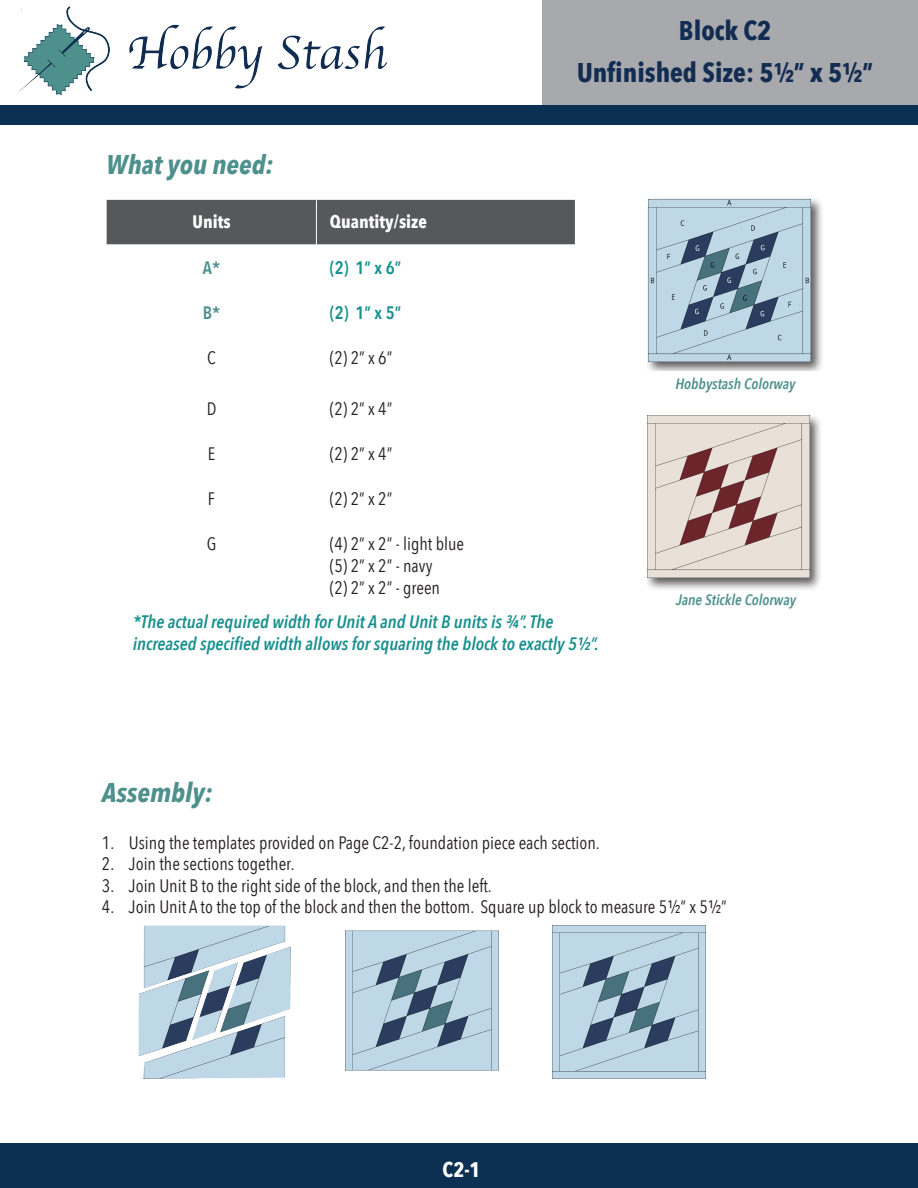
<style>
.page{position:relative;width:918px;height:1188px;background:#fff}
.page>*{position:absolute;margin:0;border:0;box-sizing:border-box;transform-origin:0 0}
.t1{font:700 27px/42px "Avenir Next Condensed";color:#132c51;text-align:center}
.t2{font:italic 700 27px "Avenir Next Condensed";color:#4d908c}
.t3{font:700 21px "Avenir Next Condensed";color:#fff}
.t4{font:18px/21.6px "Avenir Next Condensed";color:#231f20}
.t5{font:italic 600 18px/21.6px "Avenir Next Condensed";color:#17908d}
.t6{font:700 18px "Avenir Next Condensed";color:#fff}
.t7{font:600 18px "Avenir Next Condensed";color:#17908d}
.t8{font:600 18px "Avenir Next Condensed";color:#4d908c}
.t9{font:italic 600 15px "Avenir Next Condensed";color:#4d908c}
</style>
<div class="page">
<div style="left:0;top:1144px;width:918px;height:44px;background:#0b3052"></div>
<div style="left:0;top:105px;width:918px;height:19px;background:#0b3052"></div>
<div style="left:107px;top:200px;width:468px;height:44px;background:#57585a"></div>
<hr style="left:316px;top:200px;width:1px;height:44px;background:#fff">
<div style="left:647px;top:196px;width:177px;height:175px;background:#231f20;opacity:.75"></div>
<img style="left:648px;top:199px;width:162px;height:162px">
<div style="left:647px;top:416px;width:176px;height:176px;background:#231f20;opacity:.75"></div>
<img style="left:647px;top:416px;width:162px;height:162px">
<img style="left:19px;top:6px;width:368px;height:89px">
<div style="left:542px;top:0;width:376px;height:105px;background:#a8a9ad"></div>
<img style="left:138px;top:925px;width:153px;height:154px">
<img style="left:553px;top:926px;width:152px;height:152px">
<img style="left:346px;top:930px;width:153px;height:141px">
<h1 class="t2" style="left:106px;top:148px;width:169px">What you need:</h1>
<p class="t6" style="left:193px;top:211px;width:40px">Units</p>
<p class="t6" style="left:330px;top:211px;width:98px">Quantity/size</p>
<p class="t8" style="left:203px;top:252px;width:19px">A*</p>
<p class="t7" style="left:330px;top:252px;width:73px">(2) 1” x 6”</p>
<p class="t8" style="left:203px;top:297px;width:19px">B*</p>
<p class="t7" style="left:330px;top:297px;width:73px">(2) 1” x 5”</p>
<p class="t4" style="left:207px;top:346px;width:10px">C</p>
<p class="t4" style="left:330px;top:346px;width:64px">(2) 2” x 6”</p>
<p class="t4" style="left:207px;top:397px;width:11px">D</p>
<p class="t4" style="left:330px;top:397px;width:64px">(2) 2” x 4”</p>
<p class="t4" style="left:208px;top:442px;width:9px">E</p>
<p class="t4" style="left:330px;top:442px;width:64px">(2) 2” x 4”</p>
<p class="t4" style="left:208px;top:487px;width:9px">F</p>
<p class="t4" style="left:330px;top:487px;width:64px">(2) 2” x 2”</p>
<p class="t4" style="left:207px;top:532px;width:11px">G</p>
<p class="t4" style="left:330px;top:532px;width:136px">(4) 2” x 2” - light blue (5) 2” x 2” - navy<br>(2) 2” x 2” - green</p>
<h1 class="t1" style="left:577px;top:9px;width:298px">Block C2<br>Unfinished Size: 5½” x 5½”</h1>
<p class="t9" style="left:675px;top:375px;width:122px">Hobbystash Colorway</p>
<p class="t9" style="left:676px;top:591px;width:122px">Jane Stickle Colorway</p>
<p class="t5" style="left:133px;top:611px;width:468px">*The actual required width for Unit A and Unit B units is ¾”. The increased specified width allows for squaring the block to exactly 5½”.</p>
<h1 class="t2" style="left:102px;top:776px;width:112px">Assembly:</h1>
<p class="t4" style="left:102px;top:831px;width:499px">1. Using the templates provided on Page C2-2, foundation piece each section.</p>
<p class="t4" style="left:102px;top:852px;width:194px">2. Join the sections together.</p>
<p class="t4" style="left:102px;top:874px;width:391px">3. Join Unit B to the right side of the block, and then the left.</p>
<p class="t4" style="left:102px;top:895px;width:626px">4. Join Unit A to the top of the block and then the bottom. Square up block to measure 5½” x 5½”</p>
<p class="t3" style="left:443px;top:1156px;width:40px">C2-1</p>
</div>
